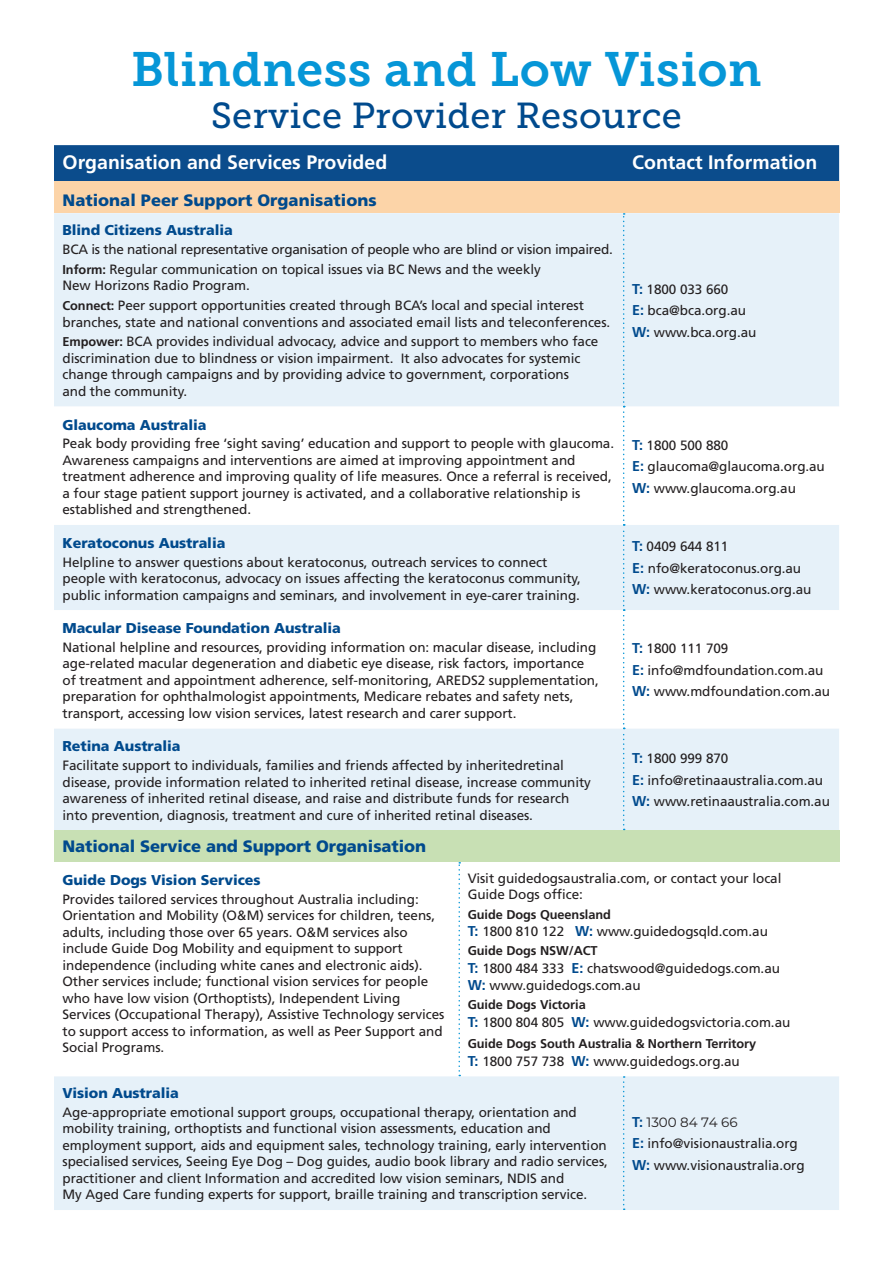
<style>
.page{position:relative;width:893px;height:1263px;background:#fff}
.page>*{position:absolute;margin:0;border:0;box-sizing:border-box;transform-origin:0 0}
.t1{font:48px "Museo Slab 700";letter-spacing:.01em;color:#0696d7}
.t2{font:36px "Museo Slab 500";letter-spacing:.01em;color:#004a8d}
.t3{font:700 19.5px "Frutiger";color:#fff}
.t4{font:900 16.5px "Frutiger";letter-spacing:-.005em;color:#004a8d}
.t5{font:900 14.25px "Frutiger";letter-spacing:-.005em;color:#004a8d}
.t6{font:13.5px/16.5px "Frutiger";letter-spacing:-.005em;color:#231f20}
.t7{font:13.5px "Montserrat";letter-spacing:-.005em;color:#231f20}
.t8{font:700 12.75px "Frutiger";letter-spacing:-.005em;color:#231f20}
.s1{font-weight:700;font-size:12.75px}
.s2{font-weight:700;font-size:14.25px;color:#004a8d}
.s3{font-family:"Frutiger";font-weight:700;font-size:14.25px;color:#004a8d}
</style>
<div class="page">
<div style="left:54px;top:145px;width:785px;height:36px;background:#0b4c8c"></div>
<div style="left:54px;top:181px;width:785px;height:32px;background:#fcd4a8"></div>
<div style="left:54px;top:213px;width:785px;height:997px;background:#e6f1f9"></div>
<svg style="left:54px;top:407px;width:785px;height:321px"></svg>
<div style="left:54px;top:830px;width:785px;height:32px;background:#c8e0b4"></div>
<svg style="left:54px;top:862px;width:785px;height:214px"></svg>
<svg style="left:623px;top:213px;width:2px;height:617px"></svg>
<svg style="left:458px;top:862px;width:2px;height:214px"></svg>
<svg style="left:623px;top:1076px;width:2px;height:134px"></svg>
<h1 class="t1" style="left:131px;top:42px;width:632px">Blindness and Low Vision</h1>
<h2 class="t2" style="left:211px;top:95px;width:472px">Service Provider Resource</h2>
<h3 class="t3" style="left:63px;top:151px;width:326px">Organisation and Services Provided</h3>
<h3 class="t3" style="left:632px;top:151px;width:187px">Contact Information</h3>
<p class="t4" style="left:63px;top:190px;width:316px">National Peer Support Organisations</p>
<p class="t5" style="left:63px;top:221px;width:172px">Blind Citizens Australia</p>
<p class="t6" style="left:63px;top:239px;width:552px;line-height:20px">BCA is the national representative organisation of people who are blind or vision impaired.<br><span class="s1">Inform:</span> Regular communication on topical issues via BC News and the weekly</p>
<p class="t6" style="left:63px;top:276px;width:523px;line-height:20px">New Horizons Radio Program.<br><span class="s1">Connect:</span> Peer support opportunities created through BCA’s local and special interest</p>
<p class="t6" style="left:62px;top:312px;width:549px;line-height:20px">branches, state and national conventions and associated email lists and teleconferences.<br><span class="s1">Empower:</span> BCA provides individual advocacy, advice and support to members who face</p>
<p class="t6" style="left:62px;top:350px;width:519px">discrimination due to blindness or vision impairment. It also advocates for systemic change through campaigns and by providing advice to government, corporations and the community.</p>
<p class="t6" style="left:632px;top:278px;width:126px;line-height:21.5px"><span class="s2">T:</span> 1800 033 660<br><span class="s2">E:</span> bca@bca.org.au<br><span class="s2">W:</span> www.bca.org.au</p>
<p class="t5" style="left:63px;top:416px;width:146px">Glaucoma Australia</p>
<p class="t6" style="left:63px;top:435px;width:553px">Peak body providing free ‘sight saving’ education and support to people with glaucoma.<br>Awareness campaigns and interventions are aimed at improving appointment and treatment adherence and improving quality of life measures. Once a referral is received, a four stage patient support journey is activated, and a collaborative relationship is established and strengthened.</p>
<p class="t6" style="left:632px;top:434px;width:194px;line-height:21.5px"><span class="s2">T:</span> 1800 500 880<br><span class="s2">E:</span> glaucoma@glaucoma.org.au<br><span class="s2">W:</span> www.glaucoma.org.au</p>
<p class="t5" style="left:63px;top:534px;width:164px">Keratoconus Australia</p>
<p class="t6" style="left:63px;top:554px;width:520px">Helpline to answer questions about keratoconus, outreach services to connect people with keratoconus, advocacy on issues affecting the keratoconus community, public information campaigns and seminars, and involvement in eye-carer training.</p>
<p class="t6" style="left:632px;top:536px;width:181px;line-height:21.5px"><span class="s2">T:</span> 0409 644 811<br><span class="s2">E:</span> nfo@keratoconus.org.au<br><span class="s2">W:</span> www.keratoconus.org.au</p>
<p class="t5" style="left:63px;top:619px;width:280px">Macular Disease Foundation Australia</p>
<p class="t6" style="left:63px;top:639px;width:538px">National helpline and resources, providing information on: macular disease, including age-related macular degeneration and diabetic eye disease, risk factors, importance of treatment and appointment adherence, self-monitoring, AREDS2 supplementation, preparation for ophthalmologist appointments, Medicare rebates and safety nets, transport, accessing low vision services, latest research and carer support.</p>
<p class="t6" style="left:632px;top:638px;width:199px;line-height:21.5px"><span class="s2">T:</span> 1800 111 709<br><span class="s2">E:</span> info@mdfoundation.com.au<br><span class="s2">W:</span> www.mdfoundation.com.au</p>
<p class="t5" style="left:63px;top:738px;width:120px">Retina Australia</p>
<p class="t6" style="left:63px;top:757px;width:530px">Facilitate support to individuals, families and friends affected by inheritedretinal disease, provide information related to inherited retinal disease, increase community awareness of inherited retinal disease, and raise and distribute funds for research into prevention, diagnosis, treatment and cure of inherited retinal diseases.</p>
<p class="t6" style="left:632px;top:748px;width:199px;line-height:21.5px"><span class="s2">T:</span> 1800 999 870<br><span class="s2">E:</span> info@retinaaustralia.com.au<br><span class="s2">W:</span> www.retinaaustralia.com.au</p>
<p class="t4" style="left:63px;top:836px;width:365px">National Service and Support Organisation</p>
<p class="t5" style="left:63px;top:871px;width:199px">Guide Dogs Vision Services</p>
<p class="t6" style="left:63px;top:891px;width:383px">Provides tailored services throughout Australia including:<br>Orientation and Mobility (O&amp;M) services for children, teens, adults, including those over 65 years. O&amp;M services also include Guide Dog Mobility and equipment to support independence (including white canes and electronic aids).<br>Other services include; functional vision services for people who have low vision (Orthoptists), Independent Living Services (Occupational Therapy), Assistive Technology services to support access to information, as well as Peer Support and Social Programs.</p>
<p class="t6" style="left:468px;top:870px;width:315px">Visit guidedogsaustralia.com, or contact your local<br>Guide Dogs office:</p>
<p class="t8" style="left:468px;top:907px;width:145px">Guide Dogs Queensland</p>
<p class="t6" style="left:468px;top:923px;width:302px"><span class="s2">T:</span> 1800 810 122 <span class="s2">W:</span> www.guidedogsqld.com.au</p>
<p class="t8" style="left:468px;top:943px;width:131px">Guide Dogs NSW/ACT</p>
<p class="t6" style="left:468px;top:959px;width:314px;line-height:17.2px"><span class="s2">T:</span> 1800 484 333 <span class="s2">E:</span> chatswood@guidedogs.com.au<br><span class="s2">W:</span> www.guidedogs.com.au</p>
<p class="t8" style="left:468px;top:997px;width:119px">Guide Dogs Victoria</p>
<p class="t6" style="left:468px;top:1014px;width:324px"><span class="s2">T:</span> 1800 804 805 <span class="s2">W:</span> www.guidedogsvictoria.com.au</p>
<p class="t8" style="left:468px;top:1036px;width:290px">Guide Dogs South Australia &amp; Northern Territory</p>
<p class="t6" style="left:468px;top:1053px;width:274px"><span class="s2">T:</span> 1800 757 738 <span class="s2">W:</span> www.guidedogs.org.au</p>
<p class="t5" style="left:63px;top:1084px;width:118px">Vision Australia</p>
<p class="t6" style="left:63px;top:1104px;width:547px">Age-appropriate emotional support groups, occupational therapy, orientation and mobility training, orthoptists and functional vision assessments, education and employment support, aids and equipment sales, technology training, early intervention specialised services, Seeing Eye Dog – Dog guides, audio book library and radio services, practitioner and client Information and accredited low vision seminars, NDIS and<br>My Aged Care funding experts for support, braille training and transcription service.</p>
<p class="t7" style="left:632px;top:1113px;width:107px"><span class="s3">T:</span> 1300 84 74 66</p>
<p class="t6" style="left:632px;top:1133px;width:174px;line-height:21.6px"><span class="s2">E:</span> info@visionaustralia.org<br><span class="s2">W:</span> www.visionaustralia.org</p>
</div>
